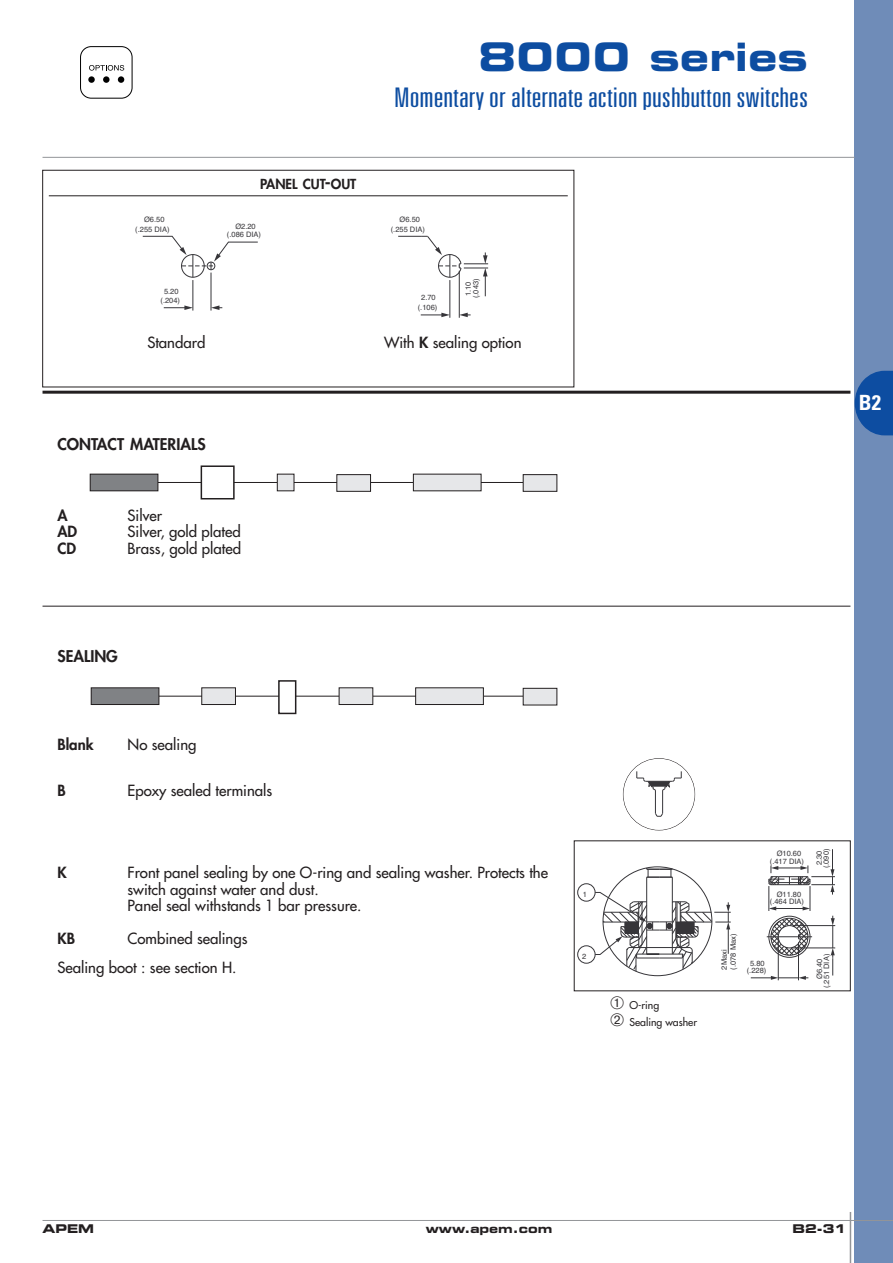
<style>
.page{position:relative;width:893px;height:1263px;background:#fff}
.page>*{position:absolute;margin:0;border:0;box-sizing:border-box;transform-origin:0 0}
.t1{font:700 expanded 39px "Square 721 BT";color:#0d4da1}
.t2{font:300 ultra-condensed 27px "Univers";color:#0d4da1;scale:1.3 1}
.t3{font:700 condensed 21px "Univers";color:#fff}
.t4{font:800 15.75px "Futura";color:#231f20}
.t5{font:15px/16.5px "Futura";color:#231f20}
.t6{font:800 15px "Futura";color:#231f20}
.t7{font:800 13.5px "Futura";color:#231f20}
.t8{font:700 expanded 12px "Square 721 BT";color:#231f20}
.t9{font:10.5px/16.5px "Futura";color:#231f20}
.t10{font:7.5px/9.4px "Helvetica";color:#363539;text-align:center}
.s1{font-size:18px}
.s2{font-weight:800}
</style>
<div class="page">
<div style="left:855px;top:0;width:38px;height:1263px;background:#6f8cb8"></div>
<hr style="left:43px;top:1220px;width:850px;height:1px;background:#939598">
<hr style="left:43px;top:157px;width:812px;height:1px;background:#939598">
<hr style="left:850px;top:1212px;width:1px;height:51px;background:#939598">
<svg style="left:855px;top:371px;width:38px;height:64px;background:#1c56a4"></svg>
<svg style="left:89px;top:65px;width:35px;height:6px"></svg>
<div style="left:103px;top:76px;width:7px;height:7px;background:#000;border-radius:50%"></div>
<svg style="left:88px;top:76px;width:7px;height:7px"></svg>
<div style="left:118px;top:76px;width:6px;height:7px;background:#000;border-radius:50%"></div>
<div style="left:80px;top:46px;width:52px;height:52px;border:1px solid #000;border-radius:11px"></div>
<div style="left:43px;top:170px;width:531px;height:217px;border:1px solid #231f20"></div>
<hr style="left:49px;top:196px;width:519px;height:1px;background:#231f20">
<div style="left:181px;top:254px;width:24px;height:24px;border:1px solid #363539;border-radius:50%"></div>
<svg style="left:142px;top:236px;width:116px;height:41px"></svg>
<hr style="left:211px;top:273px;width:1px;height:38px;background:#363539">
<hr style="left:192px;top:280px;width:1px;height:31px;background:#363539">
<svg style="left:211px;top:305px;width:11px;height:5px"></svg>
<svg style="left:164px;top:305px;width:29px;height:5px"></svg>
<svg style="left:398px;top:235px;width:90px;height:61px"></svg>
<hr style="left:459px;top:271px;width:1px;height:47px;background:#363539">
<hr style="left:449px;top:280px;width:1px;height:38px;background:#363539">
<svg style="left:459px;top:313px;width:12px;height:4px"></svg>
<svg style="left:421px;top:313px;width:29px;height:4px"></svg>
<hr style="left:156px;top:482px;width:386px;height:1px;background:#231f20">
<div style="left:90px;top:474px;width:68px;height:17px;background:#808285"></div>
<div style="left:90px;top:474px;width:68px;height:17px;border:1px solid #231f20"></div>
<div style="left:201px;top:466px;width:33px;height:33px;background:#fff"></div>
<div style="left:201px;top:465px;width:34px;height:34px;border:2px solid #231f20"></div>
<hr style="left:148px;top:696px;width:401px;height:1px;background:#231f20">
<div style="left:91px;top:688px;width:68px;height:16px;background:#808285"></div>
<div style="left:91px;top:688px;width:68px;height:17px;border:1px solid #231f20"></div>
<div style="left:202px;top:688px;width:33px;height:16px;background:#e6e7e9"></div>
<div style="left:202px;top:688px;width:34px;height:17px;border:1px solid #231f20"></div>
<div style="left:339px;top:688px;width:34px;height:16px;background:#e6e7e9"></div>
<div style="left:339px;top:688px;width:34px;height:17px;border:1px solid #231f20"></div>
<div style="left:279px;top:681px;width:17px;height:32px;background:#fff"></div>
<div style="left:278px;top:680px;width:18px;height:34px;border:2px solid #231f20"></div>
<svg style="left:636px;top:771px;width:46px;height:46px"></svg>
<div style="left:623px;top:758px;width:72px;height:72px;border:1px solid #231f20;border-radius:50%"></div>
<div style="left:277px;top:474px;width:17px;height:17px;background:#e6e7e9"></div>
<div style="left:277px;top:474px;width:17px;height:17px;border:1px solid #231f20"></div>
<div style="left:337px;top:475px;width:34px;height:16px;background:#e6e7e9"></div>
<div style="left:337px;top:474px;width:34px;height:17px;border:1px solid #231f20"></div>
<div style="left:523px;top:475px;width:34px;height:16px;background:#e6e7e9"></div>
<div style="left:523px;top:474px;width:34px;height:17px;border:1px solid #231f20"></div>
<div style="left:413px;top:474px;width:68px;height:17px;background:#e6e7e9"></div>
<div style="left:523px;top:688px;width:34px;height:17px;background:#e6e7e9"></div>
<div style="left:523px;top:688px;width:34px;height:17px;border:1px solid #231f20"></div>
<div style="left:416px;top:688px;width:67px;height:16px;background:#e6e7e9"></div>
<div style="left:415px;top:688px;width:68px;height:17px;border:1px solid #231f20"></div>
<hr style="left:43px;top:606px;width:807px;height:1px;background:#231f20">
<hr style="left:43px;top:391px;width:807px;height:3px;background:#231f20">
<hr style="left:672px;top:877px;width:1px;height:77px;background:#363539">
<svg style="left:646px;top:868px;width:27px;height:10px"></svg>
<hr style="left:646px;top:877px;width:1px;height:77px;background:#363539">
<div style="left:577px;top:883px;width:18px;height:18px;border:1px solid #363539;border-radius:50%"></div>
<div style="left:577px;top:945px;width:18px;height:18px;border:1px solid #363539;border-radius:50%"></div>
<svg style="left:594px;top:892px;width:137px;height:79px"></svg>
<svg style="left:751px;top:849px;width:84px;height:131px"></svg>
<h1 class="t1" style="left:478px;top:43px;width:331px">8000 series</h1>
<h2 class="t2" style="left:394px;top:87px;width:320px">Momentary or alternate action pushbutton switches</h2>
<p class="t7" style="left:260px;top:178px;width:98px">PANEL CUT<span class="s1">-</span>OUT</p>
<p class="t10" style="left:144px;top:215px;width:22px">Ø6.50</p>
<p class="t10" style="left:135px;top:224px;width:36px">(.255 DIA)</p>
<p class="t10" style="left:235px;top:222px;width:22px">Ø2.20</p>
<p class="t10" style="left:227px;top:230px;width:36px">(.086 DIA)</p>
<p class="t10" style="left:400px;top:215px;width:22px">Ø6.50</p>
<p class="t10" style="left:391px;top:224px;width:36px">(.255 DIA)</p>
<p class="t10" style="left:164px;top:287px;width:16px">5.20</p>
<p class="t10" style="left:161px;top:296px;width:21px">(.204)</p>
<p class="t10" style="left:418px;top:293px;width:21px">2.70 (.106)</p>
<p class="t10" style="left:471px;top:298px;width:21px;rotate:-90deg">(.043)</p>
<p class="t10" style="left:463px;top:296px;width:16px;rotate:-90deg">1.10</p>
<p class="t5" style="left:147px;top:336px;width:60px">Standard</p>
<p class="t5" style="left:384px;top:336px;width:139px">With <span class="s2">K</span> sealing option</p>
<p class="t4" style="left:57px;top:436px;width:150px">CONTACT MATERIALS</p>
<p class="t6" style="left:57px;top:508px;width:12px">A</p>
<p class="t5" style="left:128px;top:508px;width:36px">Silver</p>
<p class="t6" style="left:57px;top:524px;width:21px">AD</p>
<p class="t5" style="left:128px;top:524px;width:115px">Silver, gold plated</p>
<p class="t6" style="left:57px;top:541px;width:20px">CD</p>
<p class="t5" style="left:128px;top:541px;width:115px">Brass, gold plated</p>
<h3 class="t3" style="left:859px;top:395px;width:24px">B2</h3>
<p class="t4" style="left:57px;top:649px;width:62px">SEALING</p>
<p class="t6" style="left:57px;top:737px;width:38px">Blank</p>
<p class="t5" style="left:128px;top:737px;width:70px">No sealing</p>
<p class="t6" style="left:57px;top:783px;width:10px">B</p>
<p class="t5" style="left:128px;top:783px;width:146px">Epoxy sealed terminals</p>
<p class="t6" style="left:57px;top:865px;width:11px">K</p>
<p class="t5" style="left:128px;top:865px;width:422px">Front panel sealing by one O-ring and sealing washer. Protects the switch against water and dust.<br>Panel seal withstands 1 bar pressure.</p>
<p class="t6" style="left:57px;top:931px;width:19px">KB</p>
<p class="t5" style="left:57px;top:925px;width:192px;line-height:29.2px;text-indent:70px">Combined sealings<br>Sealing boot : see section H.</p>
<p class="t10" style="left:583px;top:889px;width:6px">1</p>
<p class="t10" style="left:582px;top:951px;width:6px">2</p>
<p class="t9" style="left:610px;top:998px;width:88px">➀ O-ring<br>➁ Sealing washer</p>
<p class="t10" style="left:770px;top:856px;width:36px">(.417 DIA)</p>
<p class="t10" style="left:821px;top:868px;width:21px;rotate:-90deg">(.090)</p>
<p class="t10" style="left:770px;top:897px;width:36px">(.464 DIA)</p>
<p class="t10" style="left:814px;top:865px;width:16px;rotate:-90deg">2.30</p>
<p class="t10" style="left:777px;top:849px;width:26px">Ø10.60</p>
<p class="t10" style="left:777px;top:889px;width:26px">Ø11.80</p>
<p class="t10" style="left:720px;top:969px;width:37px;line-height:9px;text-align:left;rotate:-90deg">2Maxi (.078 Max)</p>
<p class="t10" style="left:750px;top:959px;width:16px">5.80</p>
<p class="t10" style="left:747px;top:966px;width:21px">(.228)</p>
<p class="t10" style="left:822px;top:988px;width:36px;rotate:-90deg">(.251 DIA)</p>
<p class="t10" style="left:815px;top:979px;width:22px;rotate:-90deg">Ø6.40</p>
<p class="t8" style="left:43px;top:1225px;width:53px">APEM</p>
<p class="t8" style="left:426px;top:1225px;width:128px">www.apem.com</p>
<p class="t8" style="left:792px;top:1225px;width:55px">B2-31</p>
</div>
